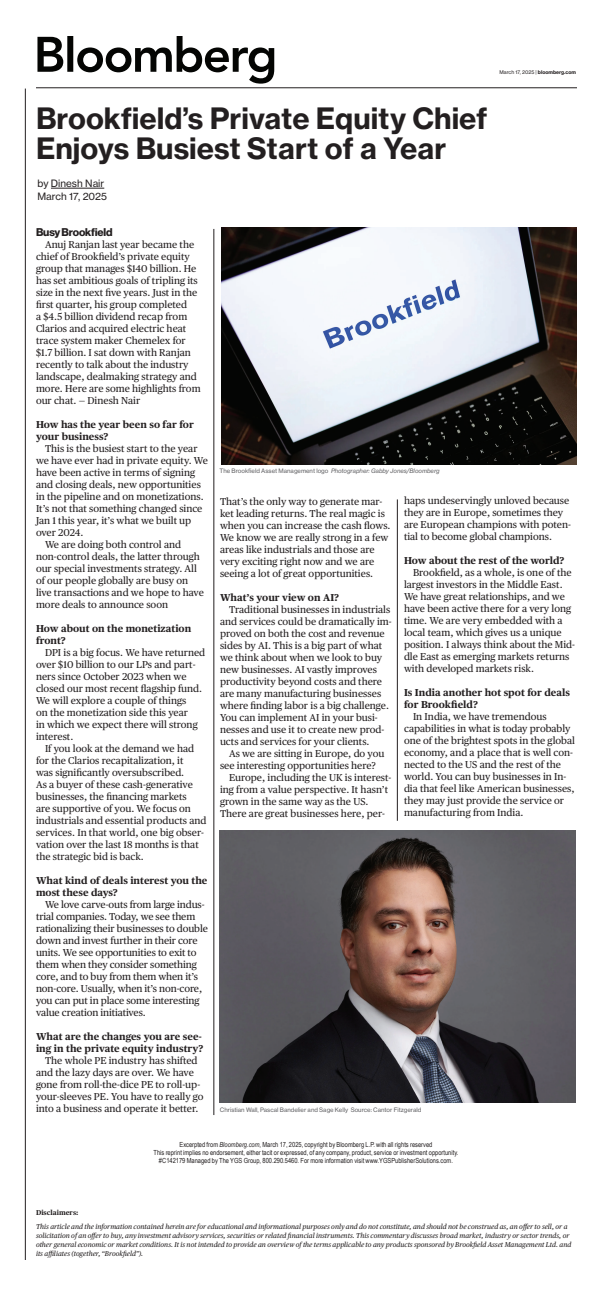
<style>
.page{position:relative;width:612px;height:1296px;background:#fff}
.page>*{position:absolute;margin:0;border:0;box-sizing:border-box;transform-origin:0 0}
.t1{font:700 29px/30px "BW Haas Text 75";color:#231f20}
.t2{font:700 11px "BW Haas Head 75";letter-spacing:-.01em;color:#231f20}
.t3{font:10px/12px "Publico Text";color:#231f20}
.t4{font:700 10px/12px "Publico Text";color:#231f20}
.t5{font:10px/13px "BW Haas Text 55 Roman";color:#231f20}
.t6{font:italic 7px/9px "Publico Text";color:#231f20}
.t7{font:7px/8.4px "Arial Narrow";color:#231f20;text-align:center}
.t8{font:700 7px "Publico Text";color:#231f20}
.t9{font:italic 6px "BW Haas Text 56";color:#5f5f62}
.t10{font:6px "BW Haas Text 55 Roman";color:#5f5f62}
.t11{font:5px "BW Haas Text 55 Roman";color:#231f20}
.s1{font-family:"BW Haas Text 75";font-weight:700}
.s2{font-family:"BW Haas Text 55 Roman";font-style:normal}
.s3{font-style:italic}
</style>
<div class="page">
<hr style="left:214px;top:229px;width:1px;height:886px;background:#231f20">
<hr style="left:397px;top:499px;width:1px;height:322px;background:#231f20">
<svg style="left:37px;top:36px;width:237px;height:48px"></svg>
<hr style="left:36px;top:88px;width:541px;height:1px;background:#231f20">
<hr style="left:25px;top:89px;width:1px;height:1171px;background:#231f20">
<hr style="left:51px;top:188px;width:53px;height:1px;background:#231f20">
<img style="left:221px;top:227px;width:356px;height:238px">
<img style="left:219px;top:831px;width:356px;height:271px">
<h1 class="t1" style="left:36px;top:103px;width:453px">Brookfield’s Private Equity Chief<br>Enjoys Busiest Start of a Year</h1>
<p class="t5" style="left:38px;top:176px;width:71px">by Dinesh Nair<br>March 17, 2025</p>
<p class="t11" style="left:500px;top:69px;width:78px">March 17, 2025 | <span class="s1">bloomberg.com</span></p>
<p class="t2" style="left:36px;top:225px;width:78px">Busy Brookfield</p>
<p class="t3" style="left:36px;top:238px;width:166px;text-indent:9px">Anuj Ranjan last year became the chief of Brookfield’s private equity group that manages $140 billion. He has set ambitious goals of tripling its size in the next five years. Just in the first quarter, his group completed<br>a $4.5 billion dividend recap from Clarios and acquired electric heat trace system maker Chemelex for $1.7 billion. I sat down with Ranjan recently to talk about the industry landscape, dealmaking strategy and more. Here are some highlights from our chat. — Dinesh Nair</p>
<p class="t4" style="left:36px;top:417px;width:159px">How has the year been so far for your business?</p>
<p class="t3" style="left:45px;top:442px;width:154px">This is the busiest start to the year</p>
<p class="t3" style="left:36px;top:454px;width:174px">we have ever had in private equity. We</p>
<p class="t3" style="left:36px;top:466px;width:161px">have been active in terms of signing</p>
<p class="t3" style="left:36px;top:478px;width:166px">and closing deals, new opportunities</p>
<p class="t3" style="left:36px;top:490px;width:169px">in the pipeline and on monetizations.</p>
<p class="t3" style="left:36px;top:502px;width:168px">It’s not that something changed since</p>
<p class="t3" style="left:36px;top:514px;width:157px">Jan 1 this year, it’s what we built up</p>
<p class="t3" style="left:36px;top:526px;width:49px">over 2024.</p>
<p class="t3" style="left:45px;top:538px;width:138px">We are doing both control and</p>
<p class="t3" style="left:36px;top:550px;width:165px">non-control deals, the latter through</p>
<p class="t3" style="left:36px;top:562px;width:162px">our special investments strategy. All</p>
<p class="t3" style="left:36px;top:574px;width:154px">of our people globally are busy on</p>
<p class="t3" style="left:36px;top:586px;width:169px">live transactions and we hope to have</p>
<p class="t3" style="left:36px;top:598px;width:134px">more deals to announce soon</p>
<p class="t4" style="left:36px;top:621px;width:157px">How about on the monetization front?</p>
<p class="t3" style="left:36px;top:646px;width:171px;text-indent:9px">DPI is a big focus. We have returned over $10 billion to our LPs and part&shy;ners since October 2023 when we closed our most recent flagship fund.<br>We will explore a couple of things<br>on the monetization side this year<br>in which we expect there will strong interest.</p>
<p class="t3" style="left:36px;top:742px;width:172px;text-indent:9px">If you look at the demand we had for the Clarios recapitalization, it<br>was significantly oversubscribed.<br>As a buyer of these cash-generative businesses, the financing markets<br>are supportive of you. We focus on industrials and essential products and services. In that world, one big obser&shy;vation over the last 18 months is that the strategic bid is back.</p>
<p class="t4" style="left:36px;top:873px;width:173px">What kind of deals interest you the most these days?</p>
<p class="t3" style="left:36px;top:898px;width:173px;text-indent:9px">We love carve-outs from large indus&shy;trial companies. Today, we see them rationalizing their businesses to double down and invest further in their core units. We see opportunities to exit to them when they consider something core, and to buy from them when it’s non-core. Usually, when it’s non-core, you can put in place some interesting value creation initiatives.</p>
<p class="t4" style="left:36px;top:1029px;width:169px">What are the changes you are see&shy;ing in the private equity industry?</p>
<p class="t3" style="left:36px;top:1054px;width:169px;text-indent:9px">The whole PE industry has shifted and the lazy days are over. We have gone from roll-the-dice PE to roll-up&shy;your-sleeves PE. You have to really go into a business and operate it better.</p>
<p class="t9" style="left:220px;top:467px;width:222px"><span class="s2">The Brookfield Asset Management logo</span> Photographer: Gabby Jones/Bloomberg</p>
<p class="t3" style="left:220px;top:495px;width:172px">That’s the only way to generate mar&shy;ket leading returns. The real magic is when you can increase the cash flows.<br>We know we are really strong in a few areas like industrials and those are very exciting right now and we are seeing a lot of great opportunities.</p>
<p class="t4" style="left:220px;top:591px;width:121px">What’s your view on AI?</p>
<p class="t3" style="left:220px;top:603px;width:173px;text-indent:9px">Traditional businesses in industrials and services could be dramatically im&shy;proved on both the cost and revenue sides by AI. This is a big part of what we think about when we look to buy new businesses. AI vastly improves productivity beyond costs and there are many manufacturing businesses where finding labor is a big challenge.<br>You can implement AI in your busi&shy;nesses and use it to create new prod&shy;ucts and services for your clients.</p>
<p class="t3" style="left:229px;top:747px;width:157px">As we are sitting in Europe, do you</p>
<p class="t3" style="left:220px;top:759px;width:158px">see interesting opportunities here?</p>
<p class="t3" style="left:229px;top:771px;width:164px">Europe, including the UK is interest-</p>
<p class="t3" style="left:220px;top:783px;width:170px">ing from a value perspective. It hasn’t</p>
<p class="t3" style="left:220px;top:795px;width:150px">grown in the same way as the US.</p>
<p class="t3" style="left:220px;top:807px;width:166px">There are great businesses here, per-</p>
<p class="t3" style="left:404px;top:494px;width:168px">haps undeservingly unloved because they are in Europe, sometimes they are European champions with poten&shy;tial to become global champions.</p>
<p class="t4" style="left:404px;top:554px;width:162px">How about the rest of the world?</p>
<p class="t3" style="left:404px;top:566px;width:173px;text-indent:9px">Brookfield, as a whole, is one of the largest investors in the Middle East.<br>We have great relationships, and we have been active there for a very long time. We are very embedded with a local team, which gives us a unique position. I always think about the Mid&shy;dle East as emerging markets returns with developed markets risk.</p>
<p class="t4" style="left:404px;top:686px;width:167px">Is India another hot spot for deals for Brookfield?</p>
<p class="t3" style="left:404px;top:710px;width:172px;text-indent:9px">In India, we have tremendous capabilities in what is today probably one of the brightest spots in the global economy, and a place that is well con&shy;nected to the US and the rest of the world. You can buy businesses in In&shy;dia that feel like American businesses, they may just provide the service or manufacturing from India.</p>
<p class="t10" style="left:220px;top:1106px;width:203px">Christian Wall, Pascal Bandelier and Sage Kelly Source: Cantor Fitzgerald</p>
<p class="t7" style="left:154px;top:1140px;width:306px">Excerpted from <span class="s3">Bloomberg.com</span>, March 17, 2025, copyright by Bloomberg L.P. with all rights reserved<br>This reprint implies no endorsement, either tacit or expressed, of any company, product, service or investment opportunity. #C142179 Managed by The YGS Group, 800.290.5460. For more information visit www.YGSPublisherSolutions.com.</p>
<p class="t8" style="left:36px;top:1207px;width:44px">Disclaimers:</p>
<p class="t6" style="left:36px;top:1221px;width:537px">This article and the information contained herein are for educational and informational purposes only and do not constitute, and should not be construed as, an offer to sell, or a solicitation of an offer to buy, any investment advisory services, securities or related financial instruments. This commentary discusses broad market, industry or sector trends, or other general economic or market conditions. It is not intended to provide an overview of the terms applicable to any products sponsored by Brookfield Asset Management Ltd. and its affiliates (together, “Brookfield”).</p>
</div>
